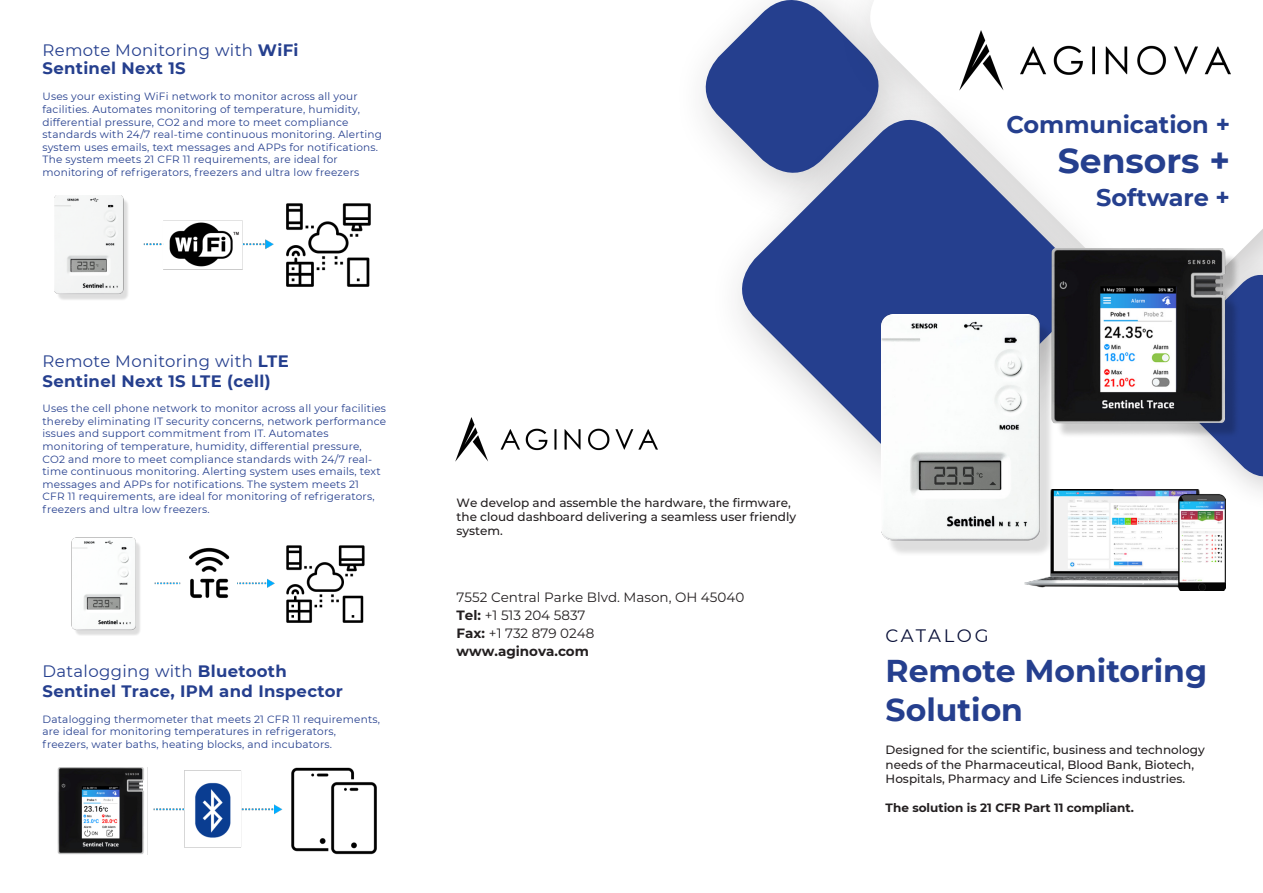
<style>
.page{position:relative;width:1263px;height:893px;background:#fff}
.page>*{position:absolute;margin:0;border:0;box-sizing:border-box;transform-origin:0 0}
.t1{font:700 34.5px "Montserrat";color:#253f8e}
.t2{font:700 31.5px "Montserrat";color:#253f8e}
.t3{font:700 24px "Montserrat";color:#253f8e}
.t4{font:18px "Montserrat";letter-spacing:.135em;color:#0a1139}
.t5{font:16.5px "Montserrat";letter-spacing:.02em;color:#253f8e}
.t6{font:700 16.5px "Montserrat";letter-spacing:.02em;color:#253f8e}
.t7{font:13.5px/18px "Montserrat";color:#231f20}
.t8{font:500 12px/14.4px "Montserrat";color:#231f20}
.t9{font:700 12px "Montserrat";color:#231f20}
.t10{font:10.5px/12.6px "Montserrat";letter-spacing:.02em;color:#253f8e}
.s1{font-weight:700}
</style>
<div class="page">
<svg style="left:702px;top:0;width:133px;height:120px"></svg>
<svg style="left:853px;top:0;width:410px;height:252px"></svg>
<div style="left:707px;top:85px;width:428px;height:428px;background:#231f20;opacity:.25"></div>
<svg style="left:725px;top:103px;width:370px;height:370px;fill:#253f8e"></svg>
<div style="left:1139px;top:252px;width:124px;height:261px;background:#231f20;opacity:.25"></div>
<svg style="left:1151px;top:264px;width:112px;height:223px"></svg>
<img style="left:55px;top:196px;width:315px;height:104px">
<img style="left:57px;top:767px;width:320px;height:87px">
<img style="left:71px;top:537px;width:294px;height:98px">
<img style="left:1051px;top:248px;width:190px;height:191px">
<img style="left:881px;top:315px;width:173px;height:239px">
<img style="left:1024px;top:489px;width:201px;height:101px">
<img style="left:959px;top:31px;width:271px;height:60px">
<img style="left:455px;top:417px;width:202px;height:45px">
<p class="t5" style="left:43px;top:39px;width:257px">Remote Monitoring with <span class="s1">WiFi</span></p>
<p class="t6" style="left:43px;top:56px;width:145px">Sentinel Next 1S</p>
<p class="t10" style="left:43px;top:90px;width:341px">Uses your existing WiFi network to monitor across all your facilities. Automates monitoring of temperature, humidity, differential pressure, CO2 and more to meet compliance standards with 24/7 real-time continuous monitoring. Alerting system uses emails, text messages and APPs for notifications.<br>The system meets 21 CFR 11 requirements, are ideal for monitoring of refrigerators, freezers and ultra low freezers</p>
<p class="t5" style="left:43px;top:350px;width:248px">Remote Monitoring with <span class="s1">LTE</span></p>
<p class="t6" style="left:43px;top:369px;width:230px">Sentinel Next 1S LTE (cell)</p>
<p class="t10" style="left:43px;top:402px;width:345px">Uses the cell phone network to monitor across all your facilities thereby eliminating IT security concerns, network performance issues and support commitment from IT. Automates monitoring of temperature, humidity, differential pressure, CO2 and more to meet compliance standards with 24/7 real&shy;time continuous monitoring. Alerting system uses emails, text messages and APPs for notifications. The system meets 21<br>CFR 11 requirements, are ideal for monitoring of refrigerators, freezers and ultra low freezers.</p>
<p class="t5" style="left:43px;top:660px;width:246px">Datalogging with <span class="s1">Bluetooth</span></p>
<p class="t6" style="left:43px;top:679px;width:302px">Sentinel Trace, IPM and Inspector</p>
<p class="t10" style="left:43px;top:712px;width:339px">Datalogging thermometer that meets 21 CFR 11 requirements, are ideal for monitoring temperatures in refrigerators, freezers, water baths, heating blocks, and incubators.</p>
<p class="t8" style="left:457px;top:495px;width:341px">We develop and assemble the hardware, the firmware, the cloud dashboard delivering a seamless user friendly system.</p>
<p class="t7" style="left:457px;top:588px;width:289px">7552 Central Parke Blvd. Mason, OH 45040<br><span class="s1">Tel:</span> +1 513 204 5837<br><span class="s1">Fax:</span> +1 732 879 0248<br><span class="s1">www.aginova.com</span></p>
<p class="t3" style="left:1006px;top:107px;width:225px">Communication +</p>
<p class="t1" style="left:1058px;top:136px;width:174px">Sensors +</p>
<p class="t3" style="left:1096px;top:181px;width:135px">Software +</p>
<p class="t4" style="left:886px;top:623px;width:105px">CATALOG</p>
<p class="t2" style="left:886px;top:648px;width:323px">Remote Monitoring</p>
<p class="t2" style="left:886px;top:687px;width:139px">Solution</p>
<p class="t8" style="left:886px;top:742px;width:321px">Designed for the scientific, business and technology needs of the Pharmaceutical, Blood Bank, Biotech,<br>Hospitals, Pharmacy and Life Sciences industries.</p>
<p class="t9" style="left:886px;top:799px;width:250px">The solution is 21 CFR Part 11 compliant.</p>
</div>
